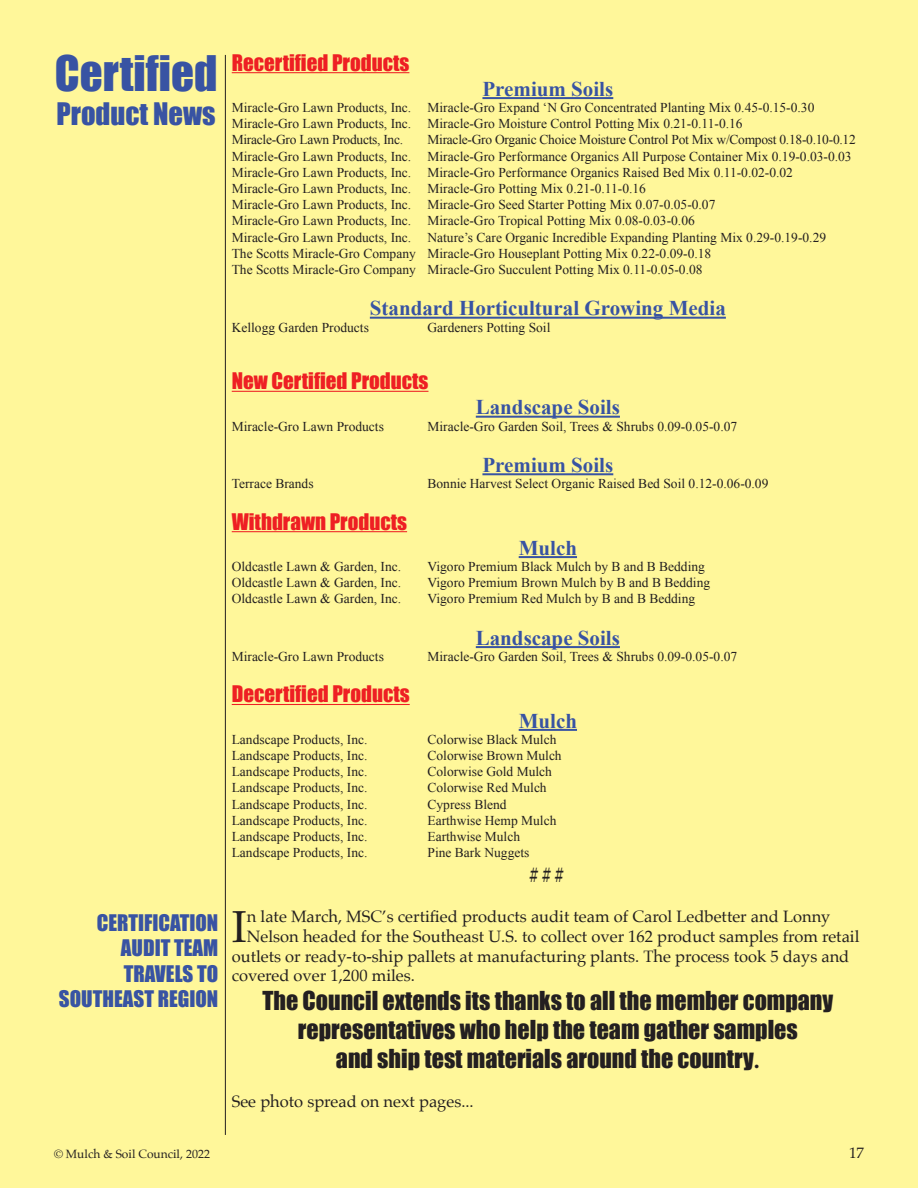
<style>
.page{position:relative;width:918px;height:1188px;background:#fff79a}
.page>*{position:absolute;margin:0;border:0;box-sizing:border-box;transform-origin:0 0}
.t1{font:45px "Impact";color:#3853a3}
.t2{font:44.85px "Palatino";color:#231f20}
.t3{font:28.5px "Impact";color:#3853a3}
.t4{font:24px/28.8px "Impact";color:#231f20;text-align:center}
.t5{font:700 21px "Times New Roman";color:#3853a3}
.t6{font:21px "Impact";color:#ee1f23}
.t7{font:21px/25.2px "Impact";color:#3853a3;text-align:right}
.t8{font:700 21px "Palatino";color:#231f20}
.t9{font:16.5px "Palatino";color:#231f20}
.t10{font:15px "Palatino";color:#231f20}
.t11{font:13.5px/16.2px "Times New Roman";color:#231f20}
.t12{font:12px "Palatino";color:#231f20}
.s1{font-family:"Palatino";font-weight:700}
</style>
<div class="page">
<hr style="left:225px;top:55px;width:1px;height:1080px;background:#231f20">
<hr style="left:232px;top:72px;width:177px;height:1px;background:#ee1f23">
<hr style="left:482px;top:97px;width:131px;height:2px;background:#3853a3">
<hr style="left:370px;top:317px;width:356px;height:2px;background:#3853a3">
<hr style="left:232px;top:391px;width:196px;height:1px;background:#ee1f23">
<hr style="left:476px;top:416px;width:144px;height:2px;background:#3853a3">
<hr style="left:482px;top:473px;width:131px;height:2px;background:#3853a3">
<hr style="left:232px;top:531px;width:175px;height:1px;background:#ee1f23">
<hr style="left:519px;top:556px;width:58px;height:2px;background:#3853a3">
<hr style="left:476px;top:646px;width:144px;height:2px;background:#3853a3">
<hr style="left:232px;top:704px;width:178px;height:1px;background:#ee1f23">
<hr style="left:519px;top:729px;width:58px;height:2px;background:#3853a3">
<h1 class="t1" style="left:55px;top:45px;width:164px">Certified</h1>
<h3 class="t3" style="left:57px;top:96px;width:161px">Product News</h3>
<h3 class="t7" style="left:59px;top:910px;width:161px">CERTIFICATION<br>AUDIT TEAM<br>TRAVELS TO<br>SOUTHEAST REGION</h3>
<h3 class="t6" style="left:232px;top:49px;width:179px">Recertified Products</h3>
<h3 class="t5" style="left:482px;top:74px;width:132px">Premium Soils</h3>
<p class="t11" style="left:232px;top:99px;width:584px">Miracle-Gro Lawn Products, Inc. Miracle-Gro Expand ‘N Gro Concentrated Planting Mix 0.45-0.15-0.30<br>Miracle-Gro Lawn Products, Inc. Miracle-Gro Moisture Control Potting Mix 0.21-0.11-0.16<br>Miracle-Gro Lawn Products, Inc.</p>
<p class="t11" style="left:232px;top:132px;width:626px;text-indent:196px">Miracle-Gro Organic Choice Moisture Control Pot Mix w/Compost 0.18-0.10-0.12<br>Miracle-Gro Lawn Products, Inc. Miracle-Gro Performance Organics All Purpose Container Mix 0.19-0.03-0.03<br>Miracle-Gro Lawn Products, Inc. Miracle-Gro Performance Organics Raised Bed Mix 0.11-0.02-0.02<br>Miracle-Gro Lawn Products, Inc. Miracle-Gro Potting Mix 0.21-0.11-0.16<br>Miracle-Gro Lawn Products, Inc. Miracle-Gro Seed Starter Potting Mix 0.07-0.05-0.07<br>Miracle-Gro Lawn Products, Inc. Miracle-Gro Tropical Potting Mix 0.08-0.03-0.06<br>Miracle-Gro Lawn Products, Inc. Nature’s Care Organic Incredible Expanding Planting Mix 0.29-0.19-0.29<br>The Scotts Miracle-Gro Company Miracle-Gro Houseplant Potting Mix 0.22-0.09-0.18<br>The Scotts Miracle-Gro Company Miracle-Gro Succulent Potting Mix 0.11-0.05-0.08</p>
<h3 class="t5" style="left:370px;top:294px;width:358px">Standard Horticultural Growing Media</h3>
<p class="t11" style="left:232px;top:319px;width:139px">Kellogg Garden Products</p>
<p class="t11" style="left:428px;top:319px;width:124px">Gardeners Potting Soil</p>
<h3 class="t6" style="left:232px;top:368px;width:198px">New Certified Products</h3>
<h3 class="t5" style="left:476px;top:393px;width:146px">Landscape Soils</h3>
<p class="t11" style="left:232px;top:418px;width:154px">Miracle-Gro Lawn Products</p>
<p class="t11" style="left:428px;top:418px;width:311px">Miracle-Gro Garden Soil, Trees &amp; Shrubs 0.09-0.05-0.07</p>
<h3 class="t5" style="left:482px;top:450px;width:132px">Premium Soils</h3>
<p class="t11" style="left:232px;top:475px;width:83px">Terrace Brands</p>
<p class="t11" style="left:428px;top:475px;width:342px">Bonnie Harvest Select Organic Raised Bed Soil 0.12-0.06-0.09</p>
<h3 class="t6" style="left:232px;top:508px;width:177px">Withdrawn Products</h3>
<h3 class="t5" style="left:519px;top:533px;width:60px">Mulch</h3>
<p class="t11" style="left:232px;top:558px;width:171px">Oldcastle Lawn &amp; Garden, Inc.</p>
<p class="t11" style="left:428px;top:558px;width:279px">Vigoro Premium Black Mulch by B and B Bedding</p>
<p class="t11" style="left:232px;top:574px;width:171px">Oldcastle Lawn &amp; Garden, Inc.</p>
<p class="t11" style="left:428px;top:574px;width:284px">Vigoro Premium Brown Mulch by B and B Bedding</p>
<p class="t11" style="left:232px;top:591px;width:171px">Oldcastle Lawn &amp; Garden, Inc.</p>
<p class="t11" style="left:428px;top:591px;width:269px">Vigoro Premium Red Mulch by B and B Bedding</p>
<h3 class="t5" style="left:476px;top:623px;width:146px">Landscape Soils</h3>
<p class="t11" style="left:232px;top:648px;width:154px">Miracle-Gro Lawn Products</p>
<p class="t11" style="left:428px;top:648px;width:311px">Miracle-Gro Garden Soil, Trees &amp; Shrubs 0.09-0.05-0.07</p>
<h3 class="t6" style="left:232px;top:681px;width:180px">Decertified Products</h3>
<h3 class="t5" style="left:519px;top:706px;width:60px">Mulch</h3>
<p class="t11" style="left:232px;top:731px;width:137px">Landscape Products, Inc.</p>
<p class="t11" style="left:428px;top:731px;width:130px">Colorwise Black Mulch</p>
<p class="t11" style="left:232px;top:747px;width:137px">Landscape Products, Inc.</p>
<p class="t11" style="left:428px;top:747px;width:136px">Colorwise Brown Mulch</p>
<p class="t11" style="left:232px;top:763px;width:137px">Landscape Products, Inc.</p>
<p class="t11" style="left:428px;top:763px;width:126px">Colorwise Gold Mulch</p>
<p class="t11" style="left:232px;top:780px;width:137px">Landscape Products, Inc.</p>
<p class="t11" style="left:428px;top:780px;width:121px">Colorwise Red Mulch</p>
<p class="t11" style="left:232px;top:796px;width:137px">Landscape Products, Inc.</p>
<p class="t11" style="left:428px;top:796px;width:81px">Cypress Blend</p>
<p class="t11" style="left:232px;top:812px;width:137px">Landscape Products, Inc.</p>
<p class="t11" style="left:428px;top:812px;width:130px">Earthwise Hemp Mulch</p>
<p class="t11" style="left:232px;top:828px;width:137px">Landscape Products, Inc.</p>
<p class="t11" style="left:428px;top:828px;width:94px">Earthwise Mulch</p>
<p class="t11" style="left:232px;top:844px;width:137px">Landscape Products, Inc.</p>
<p class="t11" style="left:428px;top:844px;width:103px">Pine Bark Nuggets</p>
<h3 class="t8" style="left:529px;top:857px;width:40px">###</h3>
<h2 class="t2" style="left:232px;top:889px;width:17px">I</h2>
<p class="t9" style="left:247px;top:903px;width:585px">n late March, MSC’s certified products audit team of Carol Ledbetter and Lonny</p>
<p class="t9" style="left:247px;top:922px;width:614px">Nelson headed for the Southeast U.S. to collect over 162 product samples from retail</p>
<p class="t9" style="left:232px;top:942px;width:619px">outlets or ready-to-ship pallets at manufacturing plants. The process took 5 days and</p>
<p class="t9" style="left:232px;top:962px;width:185px">covered over 1,200 miles.</p>
<h3 class="t4" style="left:262px;top:986px;width:572px">The Council extends its thanks to all the member company representatives who help the team gather samples<br>and ship test materials around the country<span class="s1">.</span></h3>
<p class="t9" style="left:232px;top:1088px;width:244px">See photo spread on next pages...</p>
<p class="t10" style="left:56px;top:1141px;width:197px">© Mulch &amp; Soil Council, 2005</p>
<p class="t10" style="left:849px;top:1141px;width:16px">17</p>
<p class="t12" style="left:54px;top:1144px;width:158px">© Mulch &amp; Soil Council, 2022</p>
</div>
